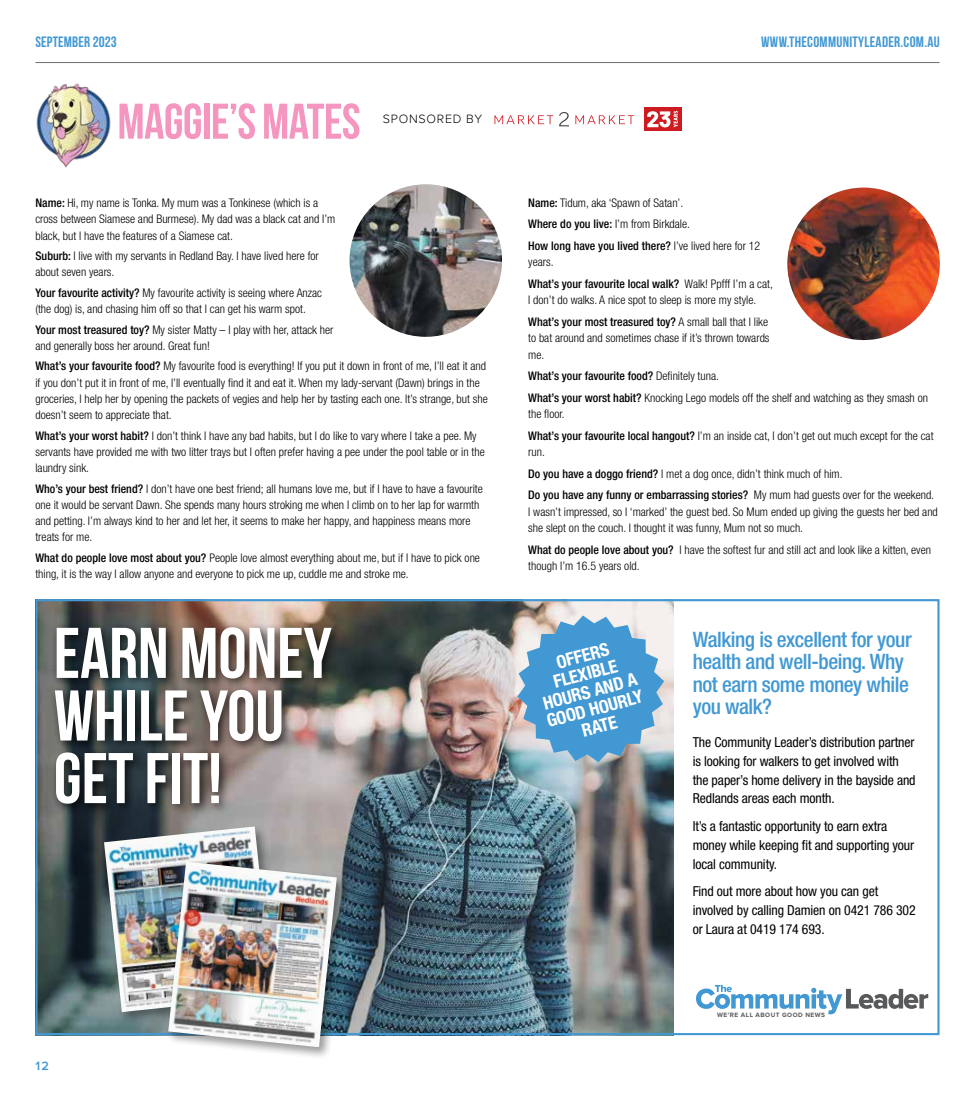
<style>
.page{position:relative;width:975px;height:1099px;background:#fff}
.page>*{position:absolute;margin:0;border:0;box-sizing:border-box;transform-origin:0 0}
.t1{font:71.5px/62.6px "Bebas Neue";color:#fff}
.t2{font:50px "Bebas Neue";letter-spacing:-.01em;color:#f496bf}
.t3{font:500 condensed 21.25px/22.5px "Helvetica Neue LT Pro";letter-spacing:-.02em;color:#4198d3}
.t4{font:700 condensed 18px/18px "Helvetica Neue LT Pro";color:#fff;text-align:center}
.t5{font:15px "Bebas Neue";letter-spacing:.02em;color:#4198d3}
.t6{font:condensed 13.75px/18.8px "Helvetica Neue LT Pro";letter-spacing:-.01em;color:#000}
.t7{font:300 12.5px "Proxima Nova";letter-spacing:.06em;color:#000}
.t8{font:600 12.5px "Proxima Nova";color:#4198d3}
.t9{font:300 condensed 11.88px/16.2px "Helvetica Neue LT Pro";color:#000}
.t10{font:500 condensed 11.88px/21.5px "Helvetica Neue LT Pro";color:#000}
.t11{font:700 6.5px "Proxima Nova";letter-spacing:.07em;color:#58595b}
.s1{font-weight:500}
.s2{font-weight:300}
</style>
<div class="page">
<hr style="left:35px;top:62px;width:904px;height:1px;background:#6d6e71">
<svg style="left:494px;top:115px;width:59px;height:9px"></svg>
<svg style="left:559px;top:112px;width:10px;height:14px"></svg>
<svg style="left:575px;top:115px;width:59px;height:9px"></svg>
<div style="left:644px;top:108px;width:37px;height:23px;background:#ce1b22"></div>
<svg style="left:647px;top:111px;width:30px;height:16px"></svg>
<img style="left:36px;top:83px;width:75px;height:85px">
<img style="left:787px;top:188px;width:152px;height:152px;border-radius:76px">
<img style="left:436px;top:602px;width:237px;height:430px">
<img style="left:38px;top:602px;width:398px;height:430px">
<svg style="left:696px;top:984px;width:232px;height:30px"></svg>
<div style="left:50px;top:622px;width:293px;height:193px;background:#000;opacity:.75"></div>
<svg style="left:517px;top:615px;width:147px;height:147px;background:#6eabd3"></svg>
<div style="left:101px;top:823px;width:184px;height:201px;background:#000;opacity:.4"></div>
<img style="left:104px;top:826px;width:168px;height:186px">
<div style="left:166px;top:859px;width:183px;height:200px;background:#000;opacity:.4"></div>
<img style="left:168px;top:861px;width:169px;height:186px">
<img style="left:349px;top:184px;width:153px;height:153px;border-radius:76px">
<p class="t5" style="left:35px;top:33px;width:83px">SEPTEMBER 2023</p>
<p class="t5" style="left:761px;top:33px;width:180px">WWW.THECOMMUNITYLEADER.COM.AU</p>
<h2 class="t2" style="left:117px;top:94px;width:244px">MAGGIE’S MATES</h2>
<p class="t7" style="left:383px;top:110px;width:101px">SPONSORED BY</p>
<p class="t9" style="left:35px;top:194px;width:301px"><span class="s1">Name:</span> Hi, my name is Tonka. My mum was a Tonkinese (which is a cross between Siamese and Burmese). My dad was a black cat and I’m black, but I have the features of a Siamese cat.</p>
<p class="t9" style="left:35px;top:247px;width:285px"><span class="s1">Suburb:</span> I live with my servants in Redland Bay. I have lived here for about seven years.</p>
<p class="t9" style="left:35px;top:284px;width:288px"><span class="s1">Your favourite activity?</span> My favourite activity is seeing where Anzac (the dog) is, and chasing him off so that I can get his warm spot.</p>
<p class="t9" style="left:35px;top:321px;width:299px"><span class="s1">Your most treasured toy?</span> My sister Matty – I play with her, attack her and generally boss her around. Great fun!</p>
<p class="t9" style="left:35px;top:358px;width:454px"><span class="s1">What’s your favourite food?</span> My favourite food is everything! If you put it down in front of me, I’ll eat it and if you don’t put it in front of me, I’ll eventually find it and eat it. When my lady-servant (Dawn) brings in the groceries, I help her by opening the packets of vegies and help her by tasting each one. It’s strange, but she doesn’t seem to appreciate that.</p>
<p class="t9" style="left:35px;top:427px;width:451px"><span class="s1">What’s your worst habit?</span> I don’t think I have any bad habits, but I do like to vary where I take a pee. My servants have provided me with two litter trays but I often prefer having a pee under the pool table or in the laundry sink.</p>
<p class="t9" style="left:35px;top:480px;width:449px"><span class="s1">Who’s your best friend?</span> I don’t have one best friend; all humans love me, but if I have to have a favourite one it would be servant Dawn. She spends many hours stroking me when I climb on to her lap for warmth and petting. I’m always kind to her and let her, it seems to make her happy, and happiness means more treats for me.</p>
<p class="t9" style="left:35px;top:549px;width:446px"><span class="s1">What do people love most about you?</span> People love almost everything about me, but if I have to pick one thing, it is the way I allow anyone and everyone to pick me up, cuddle me and stroke me.</p>
<h1 class="t1" style="left:54px;top:621px;width:279px">EARN MONEY<br>WHILE YOU<br>GET FIT!</h1>
<p class="t8" style="left:35px;top:1056px;width:15px">12</p>
<p class="t9" style="left:528px;top:192px;width:233px;line-height:21.5px"><span class="s1">Name:</span> Tidum, aka ‘Spawn of Satan’.<br><span class="s1">Where do you live:</span> I’m from Birkdale.<br><span class="s1">How long have you lived there?</span> I’ve lived here for 12</p>
<p class="t10" style="left:528px;top:251px;width:246px"><span class="s2">years.<br></span>What’s your favourite local walk? <span class="s2">Walk! Ppfff I’m a cat,</span></p>
<p class="t9" style="left:528px;top:289px;width:241px;line-height:21.5px">I don’t do walks. A nice spot to sleep is more my style.<br><span class="s1">What’s your most treasured toy?</span> A small ball that I like</p>
<p class="t9" style="left:528px;top:330px;width:243px">to bat around and sometimes chase if it’s thrown towards me.</p>
<p class="t9" style="left:528px;top:365px;width:401px;line-height:21.5px"><span class="s1">What’s your favourite food?</span> Definitely tuna.<br><span class="s1">What’s your worst habit?</span> Knocking Lego models off the shelf and watching as they smash on</p>
<p class="t9" style="left:528px;top:403px;width:407px;line-height:21.5px">the floor.<br><span class="s1">What’s your favourite local hangout?</span> I’m an inside cat, I don’t get out much except for the cat</p>
<p class="t9" style="left:528px;top:441px;width:407px;line-height:21.5px">run.<br><span class="s1">Do you have a doggo friend?</span> I met a dog once, didn’t think much of him.<br><span class="s1">Do you have any funny or embarrassing stories?</span> My mum had guests over for the weekend.</p>
<p class="t9" style="left:528px;top:503px;width:411px">I wasn’t impressed, so I ‘marked’ the guest bed. So Mum ended up giving the guests her bed and she slept on the couch. I thought it was funny, Mum not so much.</p>
<p class="t9" style="left:528px;top:541px;width:404px"><span class="s1">What do people love about you?</span> I have the softest fur and still act and look like a kitten, even though I’m 16.5 years old.</p>
<h3 class="t4" style="left:530px;top:660px;width:100px;rotate:-15deg">OFFERS<br>FLEXIBLE<br>HOURS AND A<br>GOOD HOURLY<br>RATE</h3>
<h3 class="t3" style="left:692px;top:627px;width:220px">Walking is excellent for your health and well-being. Why not earn some money while you walk?</h3>
<p class="t6" style="left:692px;top:732px;width:224px">The Community Leader’s distribution partner is looking for walkers to get involved with the paper’s home delivery in the bayside and Redlands areas each month.</p>
<p class="t6" style="left:692px;top:816px;width:223px">It’s a fantastic opportunity to earn extra money while keeping fit and supporting your local community.</p>
<p class="t6" style="left:692px;top:881px;width:224px">Find out more about how you can get involved by calling Damien on 0421 786 302 or Laura at 0419 174 693.</p>
<p class="t11" style="left:717px;top:1009px;width:109px">WE’RE ALL ABOUT GOOD NEWS</p>
</div>
